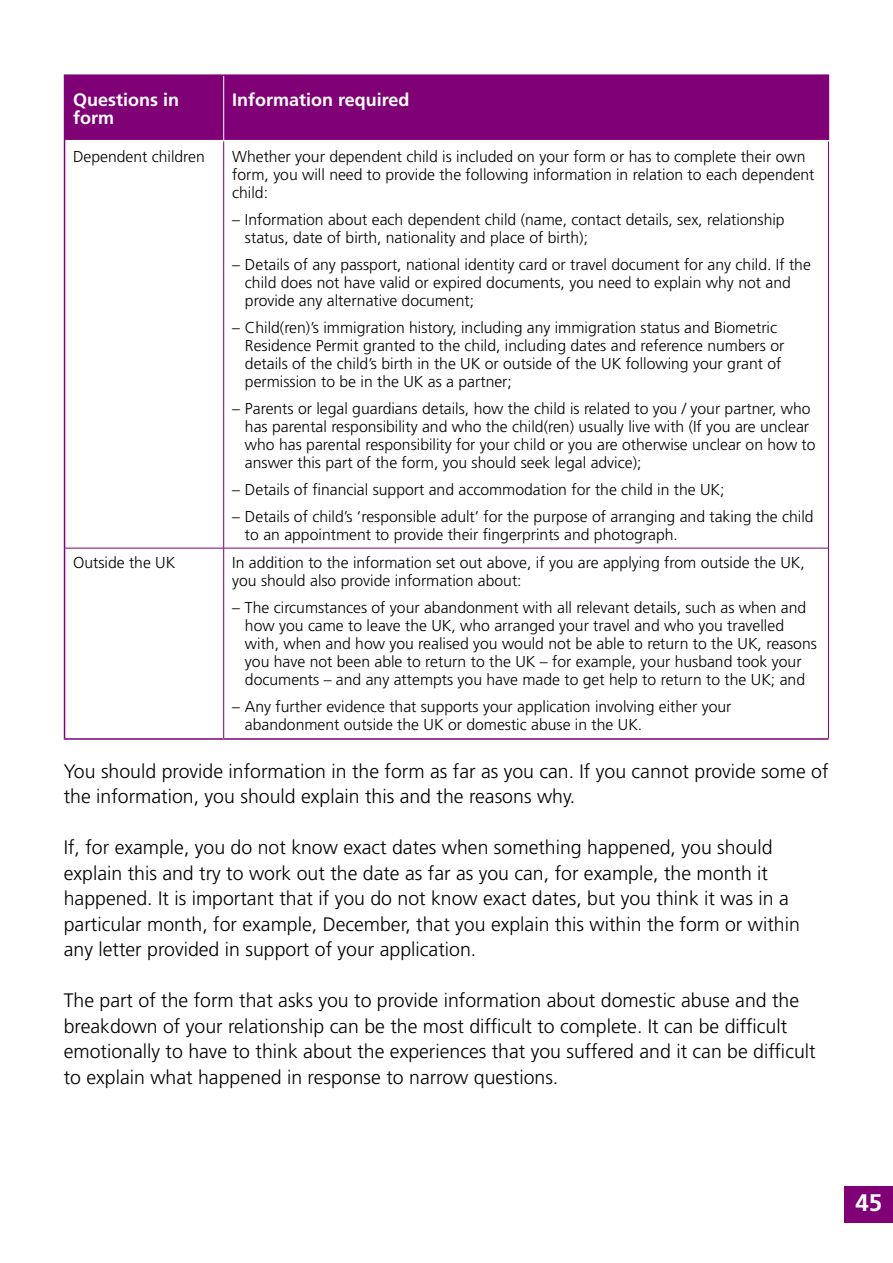
<style>
.page{position:relative;width:893px;height:1263px;background:#fff}
.page>*{position:absolute;margin:0;border:0;box-sizing:border-box;transform-origin:0 0}
.t1{font:700 24px "Frutiger LT Std";color:#fff}
.t2{font:300 19.5px/25.5px "Frutiger LT Std";color:#000}
.t3{font:700 18px/18px "Frutiger LT Std";color:#fff}
.t4{font:300 15.75px/18px "Frutiger LT Std";color:#000}
</style>
<div class="page">
<div style="left:844px;top:1186px;width:49px;height:36px;background:#800175"></div>
<div style="left:65px;top:76px;width:763px;height:64px;background:#800175"></div>
<hr style="left:64px;top:738px;width:160px;height:2px;background:#800175">
<hr style="left:224px;top:738px;width:605px;height:2px;background:#800175">
<hr style="left:64px;top:141px;width:1px;height:407px;background:#800175">
<hr style="left:64px;top:548px;width:1px;height:190px;background:#800175">
<hr style="left:223px;top:76px;width:1px;height:64px;background:#fff">
<hr style="left:223px;top:141px;width:1px;height:407px;background:#800175">
<hr style="left:828px;top:141px;width:1px;height:407px;background:#800175">
<hr style="left:65px;top:548px;width:159px;height:1px;background:#800175">
<hr style="left:224px;top:548px;width:605px;height:1px;background:#800175">
<hr style="left:223px;top:548px;width:1px;height:190px;background:#800175">
<hr style="left:828px;top:548px;width:1px;height:190px;background:#800175">
<hr style="left:64px;top:74px;width:160px;height:2px;background:#800175">
<hr style="left:64px;top:76px;width:1px;height:65px;background:#800175">
<hr style="left:224px;top:74px;width:605px;height:2px;background:#800175">
<hr style="left:828px;top:76px;width:1px;height:64px;background:#800175">
<p class="t3" style="left:73px;top:91px;width:108px">Questions in form</p>
<p class="t3" style="left:232px;top:91px;width:179px">Information required</p>
<p class="t4" style="left:73px;top:147px;width:133px">Dependent children</p>
<p class="t4" style="left:232px;top:147px;width:584px">Whether your dependent child is included on your form or has to complete their own form, you will need to provide the following information in relation to each dependent child:</p>
<p class="t4" style="left:245px;top:210px;width:541px;text-indent:-13px">– Information about each dependent child (name, contact details, sex, relationship status, date of birth, nationality and place of birth);</p>
<p class="t4" style="left:245px;top:255px;width:567px;text-indent:-13px">– Details of any passport, national identity card or travel document for any child. If the child does not have valid or expired documents, you need to explain why not and provide any alternative document;</p>
<p class="t4" style="left:245px;top:318px;width:541px;text-indent:-13px">– Child(ren)’s immigration history, including any immigration status and Biometric Residence Permit granted to the child, including dates and reference numbers or details of the child’s birth in the UK or outside of the UK following your grant of permission to be in the UK as a partner;</p>
<p class="t4" style="left:245px;top:399px;width:572px;text-indent:-13px">– Parents or legal guardians details, how the child is related to you / your partner, who has parental responsibility and who the child(ren) usually live with (If you are unclear who has parental responsibility for your child or you are otherwise unclear on how to answer this part of the form, you should seek legal advice);</p>
<p class="t4" style="left:232px;top:480px;width:494px">– Details of financial support and accommodation for the child in the UK;</p>
<p class="t4" style="left:245px;top:507px;width:570px;text-indent:-13px">– Details of child’s ‘responsible adult’ for the purpose of arranging and taking the child to an appointment to provide their fingerprints and photograph.</p>
<p class="t4" style="left:73px;top:554px;width:104px">Outside the UK</p>
<p class="t4" style="left:232px;top:554px;width:574px">In addition to the information set out above, if you are applying from outside the UK, you should also provide information about:</p>
<p class="t4" style="left:245px;top:599px;width:573px;text-indent:-13px">– The circumstances of your abandonment with all relevant details, such as when and how you came to leave the UK, who arranged your travel and who you travelled with, when and how you realised you would not be able to return to the UK, reasons you have not been able to return to the UK – for example, your husband took your documents – and any attempts you have made to get help to return to the UK; and</p>
<p class="t4" style="left:245px;top:698px;width:488px;text-indent:-13px">– Any further evidence that supports your application involving either your abandonment outside the UK or domestic abuse in the UK.</p>
<p class="t2" style="left:64px;top:759px;width:766px">You should provide information in the form as far as you can. If you cannot provide some of the information, you should explain this and the reasons why.</p>
<p class="t2" style="left:64px;top:835px;width:738px">If, for example, you do not know exact dates when something happened, you should explain this and try to work out the date as far as you can, for example, the month it happened. It is important that if you do not know exact dates, but you think it was in a particular month, for example, December, that you explain this within the form or within any letter provided in support of your application.</p>
<p class="t2" style="left:64px;top:988px;width:753px">The part of the form that asks you to provide information about domestic abuse and the breakdown of your relationship can be the most difficult to complete. It can be difficult emotionally to have to think about the experiences that you suffered and it can be difficult to explain what happened in response to narrow questions.</p>
<h1 class="t1" style="left:855px;top:1189px;width:28px">45</h1>
</div>
